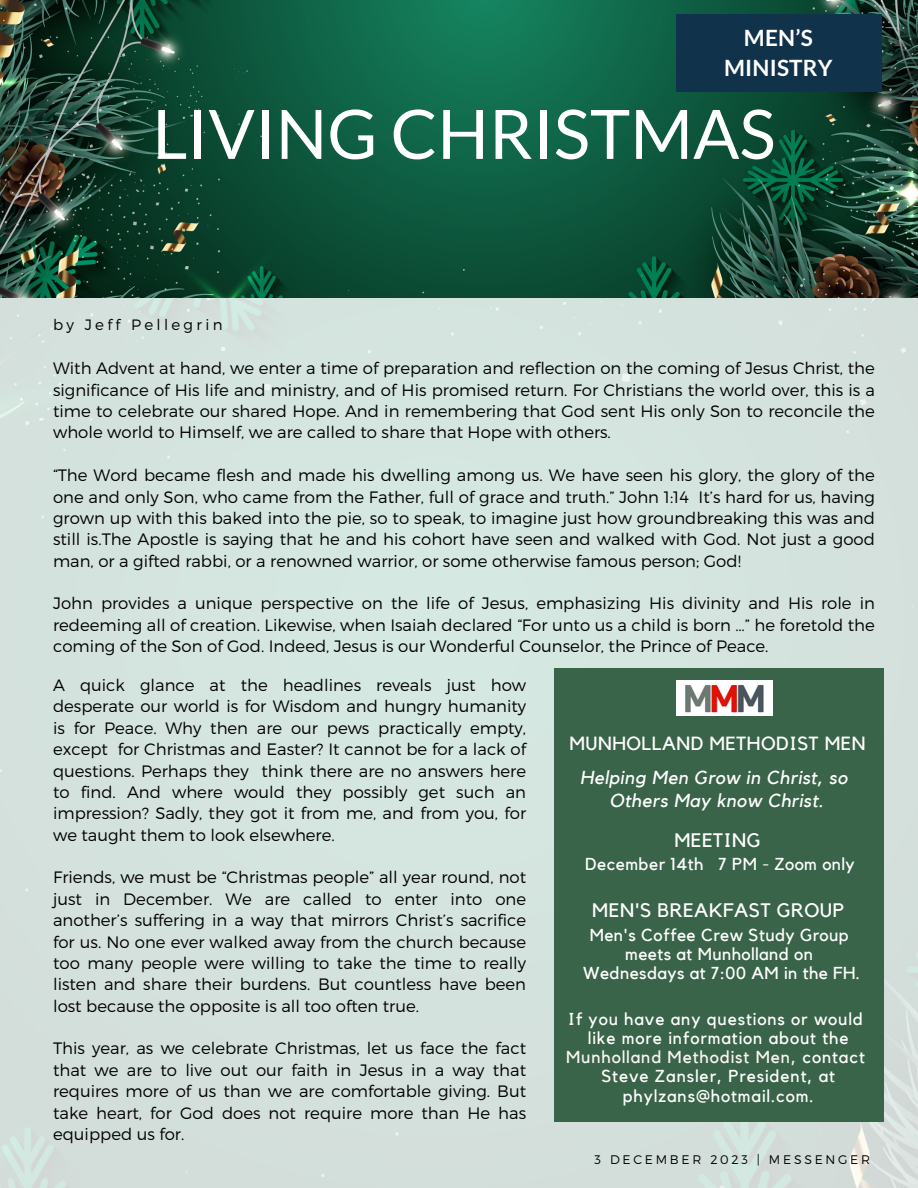
<style>
.page{position:relative;width:918px;height:1188px;background:#fff}
.page>*{position:absolute;margin:0;border:0;box-sizing:border-box;transform-origin:0 0}
.t1{font:68.25px "Lato";color:#fff}
.t2{font:700 22.5px "Lato";letter-spacing:.01em;color:#fff}
.t3{font:19.5px "Kollektif";letter-spacing:.025em;color:#fff}
.t4{font:19.05px "Kollektif";letter-spacing:.025em;color:#fff}
.t5{font:italic 18.75px "Kollektif";letter-spacing:.025em;color:#fff}
.t6{font:17.25px/19.2px "Kollektif";letter-spacing:.05em;color:#fff;text-align:center}
.t7{font:17.25px "Kollektif";letter-spacing:.025em;color:#fff}
.t8{font:300 16.5px/21.3px "Montserrat";color:#000;text-align:justify}
.t9{font:300 15px "Montserrat";letter-spacing:.22em;color:#000}
.t10{font:300 12.45px "Montserrat";letter-spacing:.22em;color:#000}
.s1{color:#fbf6f3}
</style>
<div class="page">
<img style="left:0;top:0;width:918px;height:298px">
<div style="left:676px;top:15px;width:205px;height:77px;background:#10324b"></div>
<div style="left:554px;top:668px;width:330px;height:454px;background:#3a6449"></div>
<img style="left:676px;top:680px;width:97px;height:35px">
<p class="t2" style="left:744px;top:24px;width:70px">MEN’S</p>
<p class="t2" style="left:724px;top:53px;width:110px">MINISTRY</p>
<p class="t1" style="left:152px;top:92px;width:625px">LIVING CHRISTMAS</p>
<p class="t9" style="left:53px;top:314px;width:171px">by Jeff Pellegrin</p>
<p class="t8" style="left:53px;top:357px;width:823px">With Advent at hand, we enter a time of preparation and reflection on the coming of Jesus Christ, the significance of His life and ministry, and of His promised return. For Christians the world over, this is a time to celebrate our shared Hope. And in remembering that God sent His only Son to reconcile the whole world to Himself, we are called to share that Hope with others.</p>
<p class="t8" style="left:53px;top:464px;width:823px">“The Word became flesh and made his dwelling among us. We have seen his glory, the glory of the one and only Son, who came from the Father, full of grace and truth.” John 1:14 It’s hard for us, having grown up with this baked into the pie, so to speak, to imagine just how groundbreaking this was and still is.The Apostle is saying that he and his cohort have seen and walked with God. Not just a good man, or a gifted rabbi, or a renowned warrior, or some otherwise famous person; God!</p>
<p class="t8" style="left:53px;top:592px;width:823px">John provides a unique perspective on the life of Jesus, emphasizing His divinity and His role in redeeming all of creation. Likewise, when Isaiah declared “For unto us a child is born …” he foretold the coming of the Son of God. Indeed, Jesus is our Wonderful Counselor, the Prince of Peace.</p>
<p class="t8" style="left:53px;top:674px;width:475px">A quick glance at the headlines reveals just how desperate our world is for Wisdom and hungry humanity is for Peace. Why then are our pews practically empty, except for Christmas and Easter? It cannot be for a lack of questions. Perhaps they think there are no answers here to find. And where would they possibly get such an impression? Sadly, they got it from me, and from you, for we taught them to look elsewhere.</p>
<p class="t8" style="left:53px;top:866px;width:475px">Friends, we must be “Christmas people” all year round, not just in December. We are called to enter into one another’s suffering in a way that mirrors Christ’s sacrifice for us. No one ever walked away from the church because too many people were willing to take the time to really listen and share their burdens. But countless have been lost because the opposite is all too often true.</p>
<p class="t8" style="left:53px;top:1037px;width:475px">This year, as we celebrate Christmas, let us face the fact that we are to live out our faith in Jesus in a way that requires more of us than we are comfortable giving. But take heart, for God does not require more than He has equipped us for.</p>
<p class="t4" style="left:570px;top:735px;width:297px">MUNHOLLAND METHODIST MEN</p>
<p class="t5" style="left:580px;top:769px;width:269px">Helping Men Grow in Christ, so</p>
<p class="t5" style="left:610px;top:792px;width:215px">Others May know Christ.</p>
<p class="t3" style="left:674px;top:831px;width:88px">MEETING</p>
<p class="t7" style="left:585px;top:856px;width:271px">December 14th 7 PM - Zoom only</p>
<p class="t3" style="left:592px;top:901px;width:253px">MEN'S BREAKFAST GROUP</p>
<p class="t7" style="left:590px;top:927px;width:260px">Men's Coffee Crew Study Group</p>
<p class="t7" style="left:625px;top:946px;width:189px">meets at Munholland on</p>
<p class="t7" style="left:583px;top:965px;width:278px">Wednesdays at 7:00 AM in the FH.</p>
<p class="t6" style="left:568px;top:1010px;width:296px">If you have any questions or would</p>
<p class="t6" style="left:566px;top:1029px;width:300px">like more information about the<br><span class="s1">Munholland Methodist Men,</span> contact</p>
<p class="t6" style="left:601px;top:1068px;width:235px">Steve Zansler, President, at phylzans@hotmail.com.</p>
<p class="t10" style="left:595px;top:1152px;width:277px">3 DECEMBER 2023 | MESSENGER</p>
</div>
